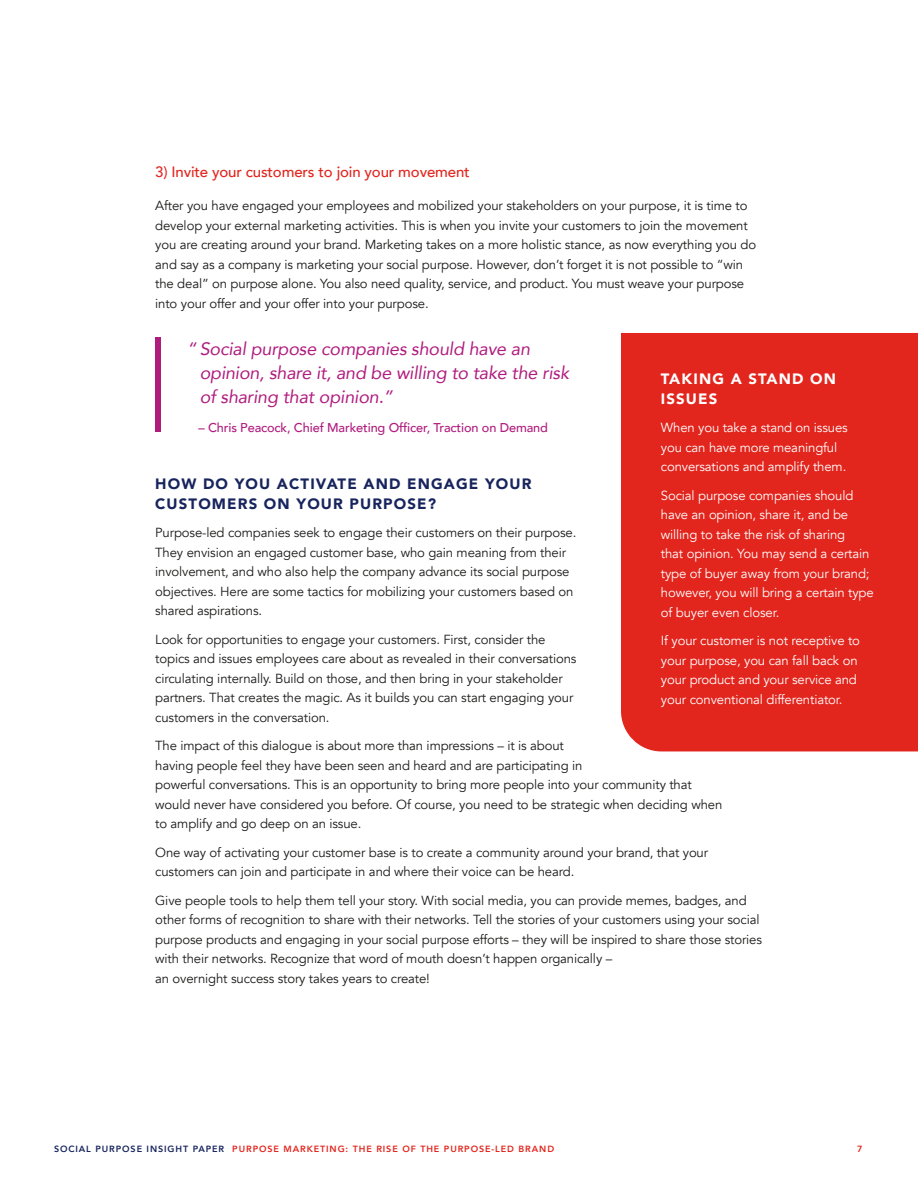
<style>
.page{position:relative;width:918px;height:1188px;background:#fff}
.page>*{position:absolute;margin:0;border:0;box-sizing:border-box;transform-origin:0 0}
.t1{font:italic 18px/24px "Avenir";letter-spacing:-.01em;color:#b01c7e}
.t2{font:900 15px/19.5px "Avenir";letter-spacing:.075em;color:#17245d}
.t3{font:500 15px "Avenir";letter-spacing:-.01em;color:#e2251d}
.t4{font:900 15px/19.5px "Avenir";letter-spacing:.075em;color:#fff}
.t5{font:13.2px/19.5px "Avenir";letter-spacing:-.01em;color:#1c1b1a}
.t6{font:13.2px/19.5px "Avenir";letter-spacing:-.01em;color:#fff}
.t7{font:500 12.75px "Avenir";letter-spacing:-.01em;color:#b01c7e}
.t8{font:800 9px "Avenir";letter-spacing:.1em;color:#e2251d}
.s1{color:#17245d}
</style>
<div class="page">
<div style="left:621px;top:333px;width:297px;height:418px;background:#e2251d"></div>
<div style="left:155px;top:337px;width:5px;height:95px;background:#b01c7e"></div>
<p class="t3" style="left:155px;top:159px;width:316px">3) Invite your customers to join your movement</p>
<p class="t5" style="left:155px;top:196px;width:602px">After you have engaged your employees and mobilized your stakeholders on your purpose, it is time to develop your external marketing activities. This is when you invite your customers to join the movement you are creating around your brand. Marketing takes on a more holistic stance, as now everything you do and say as a company is marketing your social purpose. However, don’t forget it is not possible to “win the deal” on purpose alone. You also need quality, service, and product. You must weave your purpose into your offer and your offer into your purpose.</p>
<h1 class="t1" style="left:200px;top:337px;width:371px;text-indent:-12px">“ Social purpose companies should have an opinion, share it, and be willing to take the risk of sharing that opinion.”</h1>
<p class="t7" style="left:198px;top:417px;width:351px">– Chris Peacock, Chief Marketing Officer, Traction on Demand</p>
<p class="t4" style="left:661px;top:369px;width:177px">TAKING A STAND ON<br>ISSUES</p>
<p class="t6" style="left:661px;top:418px;width:188px">When you take a stand on issues you can have more meaningful conversations and amplify them.</p>
<p class="t6" style="left:661px;top:486px;width:214px">Social purpose companies should have an opinion, share it, and be willing to take the risk of sharing<br>that opinion. You may send a certain type of buyer away from your brand; however, you will bring a certain type of buyer even closer.</p>
<p class="t6" style="left:661px;top:631px;width:201px">If your customer is not receptive to your purpose, you can fall back on your product and your service and your conventional differentiator.</p>
<p class="t2" style="left:155px;top:474px;width:378px">HOW DO YOU ACTIVATE AND ENGAGE YOUR<br>CUSTOMERS ON YOUR PURPOSE?</p>
<p class="t5" style="left:155px;top:523px;width:423px">Purpose-led companies seek to engage their customers on their purpose.<br>They envision an engaged customer base, who gain meaning from their involvement, and who also help the company advance its social purpose objectives. Here are some tactics for mobilizing your customers based on shared aspirations.</p>
<p class="t5" style="left:155px;top:629px;width:423px">Look for opportunities to engage your customers. First, consider the topics and issues employees care about as revealed in their conversations circulating internally. Build on those, and then bring in your stakeholder partners. That creates the magic. As it builds you can start engaging your customers in the conversation.</p>
<p class="t5" style="left:155px;top:736px;width:569px">The impact of this dialogue is about more than impressions – it is about<br>having people feel they have been seen and heard and are participating in<br>powerful conversations. This is an opportunity to bring more people into your community that would never have considered you before. Of course, you need to be strategic when deciding when to amplify and go deep on an issue.</p>
<p class="t5" style="left:155px;top:842px;width:554px">One way of activating your customer base is to create a community around your brand, that your customers can join and participate in and where their voice can be heard.</p>
<p class="t5" style="left:155px;top:890px;width:608px">Give people tools to help them tell your story. With social media, you can provide memes, badges, and other forms of recognition to share with their networks. Tell the stories of your customers using your social purpose products and engaging in your social purpose efforts – they will be inspired to share those stories with their networks. Recognize that word of mouth doesn’t happen organically –<br>an overnight success story takes years to create!</p>
<p class="t8" style="left:54px;top:1142px;width:502px"><span class="s1">SOCIAL PURPOSE INSIGHT PAPER</span> PURPOSE MARKETING: THE RISE OF THE PURPOSE-LED BRAND</p>
<p class="t8" style="left:857px;top:1142px;width:7px">7</p>
</div>
